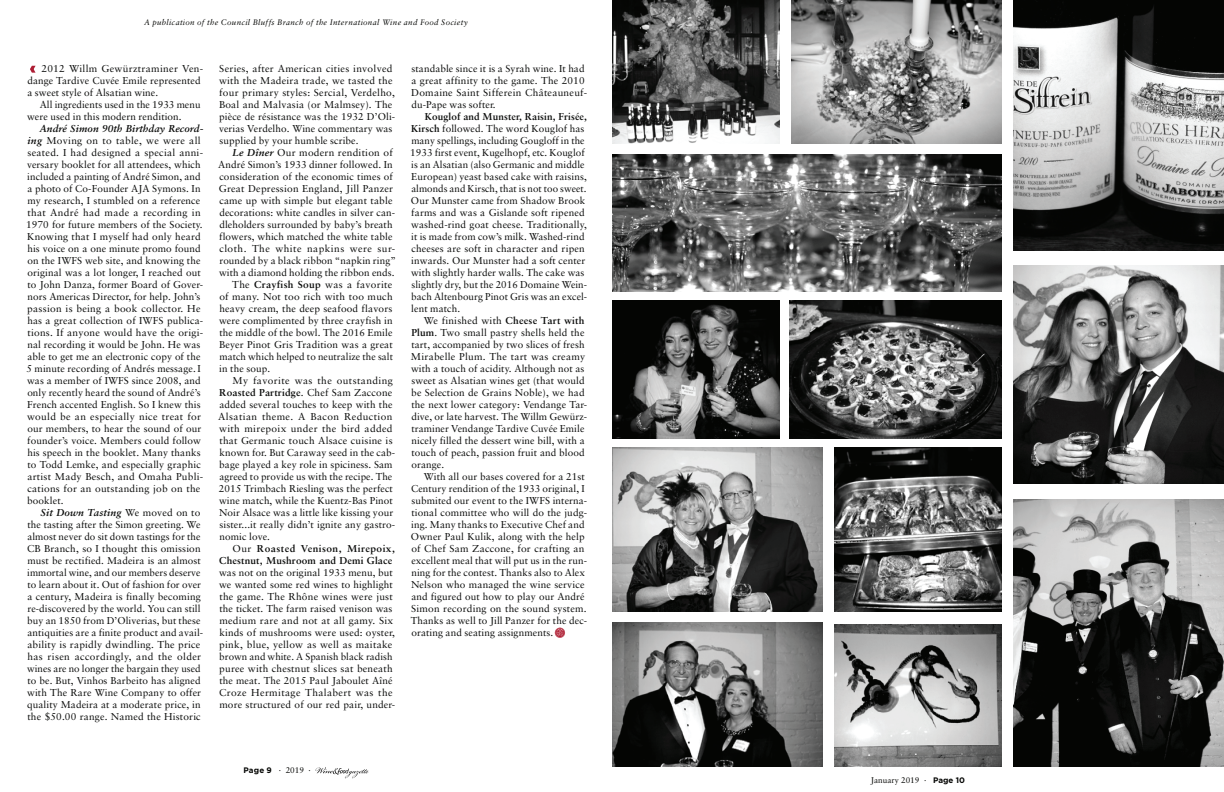
<style>
.page{position:relative;width:1224px;height:792px;background:#fff}
.page>*{position:absolute;margin:0;border:0;box-sizing:border-box;transform-origin:0 0}
.body_copy{font:10px/12px "Sabon";letter-spacing:.01em;color:#0b0c0b}
.t1{font:8.2px "Sabon";color:#040503}
.t2{font:italic 8px "Sabon";letter-spacing:.04em;color:#040503}
.s1{font-family:"Press Gothic";color:#ae1e35}
.s2{font-weight:700;font-style:italic}
.s3{font-weight:700}
.s4{font-family:"Gotham";font-weight:700;font-size:8px}
</style>
<div class="page">
<img style="left:612px;top:447px;width:210px;height:165px">
<img style="left:612px;top:622px;width:210px;height:144px">
<img style="left:612px;top:0;width:167px;height:143px">
<img style="left:791px;top:0;width:211px;height:143px">
<img style="left:612px;top:301px;width:167px;height:137px">
<img style="left:789px;top:301px;width:213px;height:137px">
<img style="left:835px;top:447px;width:167px;height:165px">
<img style="left:835px;top:624px;width:167px;height:142px">
<img style="left:1014px;top:265px;width:210px;height:219px">
<img style="left:1014px;top:499px;width:210px;height:268px">
<img style="left:1014px;top:0;width:210px;height:251px">
<img style="left:612px;top:154px;width:390px;height:137px">
<svg style="left:30px;top:65px;width:6px;height:8px"></svg>
<svg style="left:555px;top:628px;width:10px;height:9px"></svg>
<svg style="left:316px;top:767px;width:53px;height:11px"></svg>
<p class="t2" style="left:144px;top:18px;width:325px">A publication of the Council Bluffs Branch of the International Wine and Food Society</p>
<p class="body_copy" style="left:27px;top:62px;width:177px;text-indent:4px"><span class="s1">&lt;</span> 2012 Willm Gewürztraminer Ven&shy;dange Tardive Cuvée Emile represented a sweet style of Alsatian wine.</p>
<p class="body_copy" style="left:27px;top:98px;width:175px;text-indent:13px">All ingredients used in the 1933 menu were used in this modern rendition.</p>
<p class="body_copy" style="left:26px;top:122px;width:179px;text-indent:14px"><span class="s2">André Simon 90th Birthday Record&shy;ing</span> Moving on to table, we were all seated. I had designed a special anni&shy;versary booklet for all attendees, which included a painting of André Simon, and a photo of Co-Founder AJA Symons. In my research, I stumbled on a reference that André had made a recording in 1970 for future members of the Society.<br>Knowing that I myself had only heard his voice on a one minute promo found on the IWFS web site, and knowing the original was a lot longer, I reached out to John Danza, former Board of Gover&shy;nors Americas Director, for help. John’s passion is being a book collector. He has a great collection of IWFS publica&shy;tions. If anyone would have the origi&shy;nal recording it would be John. He was able to get me an electronic copy of the 5 minute recording of Andrés message.I was a member of IWFS since 2008, and only recently heard the sound of André’s French accented English. So I knew this would be an especially nice treat for our members, to hear the sound of our founder’s voice. Members could follow his speech in the booklet. Many thanks to Todd Lemke, and especially graphic artist Mady Besch, and Omaha Publi&shy;cations for an outstanding job on the booklet.</p>
<p class="body_copy" style="left:27px;top:506px;width:178px;text-indent:13px"><span class="s2">Sit Down Tasting</span> We moved on to the tasting after the Simon greeting. We almost never do sit down tastings for the CB Branch, so I thought this omission must be rectified. Madeira is an almost immortal wine, and our members deserve to learn about it. Out of fashion for over a century, Madeira is finally becoming re-discovered by the world. You can still buy an 1850 from D’Oliverias, but these antiquities are a finite product and avail&shy;ability is rapidly dwindling. The price has risen accordingly, and the older wines are no longer the bargain they used to be. But, Vinhos Barbeito has aligned with The Rare Wine Company to offer quality Madeira at a moderate price, in the $50.00 range. Named the Historic</p>
<p class="body_copy" style="left:219px;top:62px;width:178px">Series, after American cities involved with the Madeira trade, we tasted the four primary styles: Sercial, Verdelho, Boal and Malvasia (or Malmsey). The pièce de résistance was the 1932 D’Oli&shy;verias Verdelho. Wine commentary was supplied by your humble scribe.</p>
<p class="body_copy" style="left:218px;top:146px;width:179px;text-indent:14px"><span class="s2">Le Dîner</span> Our modern rendition of André Simon’s 1933 dinner followed. In consideration of the economic times of Great Depression England, Jill Panzer came up with simple but elegant table decorations: white candles in silver can&shy;dleholders surrounded by baby’s breath flowers, which matched the white table cloth. The white napkins were sur&shy;rounded by a black ribbon “napkin ring” with a diamond holding the ribbon ends.</p>
<p class="body_copy" style="left:219px;top:278px;width:175px;text-align:justify;text-indent:13px">The <span class="s3">Crayfish Soup</span> was a favorite of many. Not too rich with too much heavy cream, the deep seafood flavors were complimented by three crayfish in the middle of the bowl. The 2016 Emile Beyer Pinot Gris Tradition was a great match which helped to neutralize the salt in the soup.</p>
<p class="body_copy" style="left:218px;top:374px;width:179px;text-indent:14px">My favorite was the outstanding <span class="s3">Roasted Partridge</span>. Chef Sam Zaccone added several touches to keep with the Alsatian theme. A Bacon Reduction with mirepoix under the bird added that Germanic touch Alsace cuisine is known for. But Caraway seed in the cab&shy;bage played a key role in spiciness. Sam agreed to provide us with the recipe. The 2015 Trimbach Riesling was the perfect wine match, while the Kuentz-Bas Pinot Noir Alsace was a little like kissing your sister...it really didn’t ignite any gastro&shy;nomic love.</p>
<p class="body_copy" style="left:219px;top:542px;width:178px;text-indent:13px">Our <span class="s3">Roasted Venison, Mirepoix, Chestnut, Mushroom and Demi Glace </span>was not on the original 1933 menu, but we wanted some red wines to highlight the game. The Rhône wines were just the ticket. The farm raised venison was medium rare and not at all gamy. Six kinds of mushrooms were used: oyster, pink, blue, yellow as well as maitake brown and white. A Spanish black radish puree with chestnut slices sat beneath the meat. The 2015 Paul Jaboulet Aîné Croze Hermitage Thalabert was the more structured of our red pair, under-</p>
<p class="body_copy" style="left:411px;top:62px;width:178px">standable since it is a Syrah wine. It had a great affinity to the game. The 2010<br>Domaine Saint Sifferein Châteauneuf&shy;du-Pape was softer.</p>
<p class="body_copy" style="left:410px;top:110px;width:178px;text-indent:15px"><span class="s3">Kouglof and Munster, Raisin, Frisée, Kirsch</span> followed. The word Kouglof has many spellings, including Gougloff in the 1933 first event, Kugelhopf, etc. Kouglof is an Alsatian (also Germanic and middle European) yeast based cake with raisins, almonds and Kirsch, that is not too sweet.<br>Our Munster came from Shadow Brook farms and was a Gislande soft ripened washed-rind goat cheese. Traditionally, it is made from cow’s milk. Washed-rind cheeses are soft in character and ripen inwards. Our Munster had a soft center with slightly harder walls. The cake was slightly dry, but the 2016 Domaine Wein&shy;bach Altenbourg Pinot Gris was an excel&shy;lent match.</p>
<p class="body_copy" style="left:411px;top:314px;width:178px;text-indent:13px">We finished with <span class="s3">Cheese Tart with Plum</span>. Two small pastry shells held the tart, accompanied by two slices of fresh Mirabelle Plum. The tart was creamy with a touch of acidity. Although not as sweet as Alsatian wines get (that would be Selection de Grains Noble), we had the next lower category: Vendange Tar&shy;dive, or late harvest. The Willm Gewürz&shy;traminer Vendange Tardive Cuvée Emile nicely filled the dessert wine bill, with a touch of peach, passion fruit and blood orange.</p>
<p class="body_copy" style="left:411px;top:470px;width:178px;text-indent:13px">With all our bases covered for a 21st Century rendition of the 1933 original, I submited our event to the IWFS interna&shy;tional committee who will do the judg&shy;ing. Many thanks to Executive Chef and Owner Paul Kulik, along with the help of Chef Sam Zaccone, for crafting an excellent meal that will put us in the run&shy;ning for the contest. Thanks also to Alex Nelson who managed the wine service and figured out how to play our André Simon recording on the sound system.<br>Thanks as well to Jill Panzer for the dec&shy;orating and seating assignments.</p>
<p class="t1" style="left:243px;top:765px;width:69px"><span class="s4">Page 9</span> · 2019 ·</p>
<p class="t1" style="left:871px;top:775px;width:96px">January 2019 · <span class="s4">Page 10</span></p>
</div>
